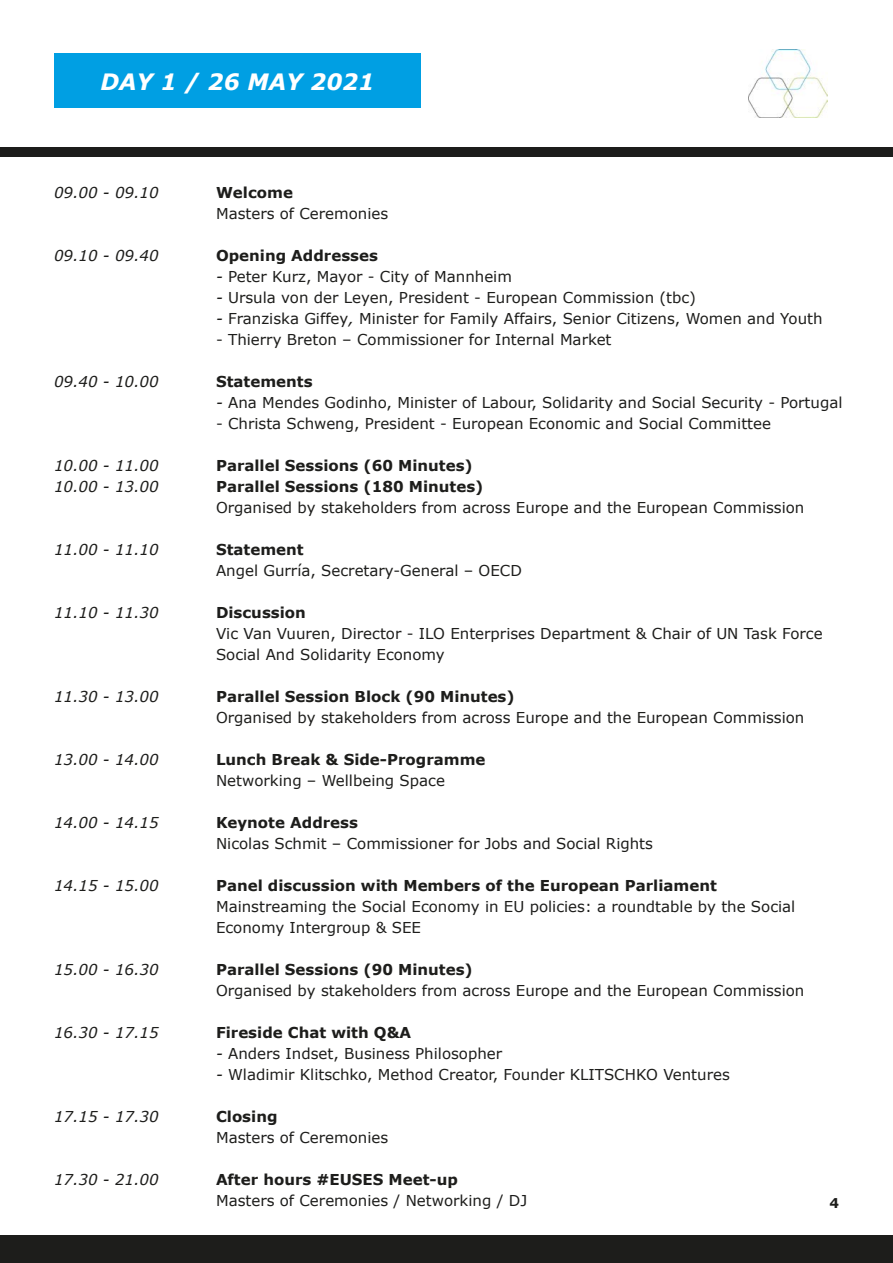
<style>
.page{position:relative;width:893px;height:1263px;background:#fff}
.page>*{position:absolute;margin:0;border:0;box-sizing:border-box;transform-origin:0 0}
.t1{font:italic 700 22.5px "Verdana";color:#fff}
.t2{font:15px/21px "Verdana";color:#1d1d1b}
.t3{font:700 15px "Verdana";color:#1d1d1b}
.t4{font:italic 15px "Verdana";color:#1d1d1b}
.t5{font:700 13.5px "Verdana";color:#1d1d1b}
.s1{font-style:italic}
</style>
<div class="page">
<div style="left:0;top:1235px;width:893px;height:28px;background:#1d1d1b"></div>
<div style="left:0;top:147px;width:893px;height:9px;background:#1d1d1b"></div>
<div style="left:54px;top:53px;width:367px;height:54px;background:#009fe3"></div>
<img style="left:748px;top:50px;width:80px;height:67px">
<h1 class="t1" style="left:100px;top:67px;width:276px">DAY 1 / 26 MAY 2021</h1>
<p class="t4" style="left:54px;top:182px;width:106px">09.00 - 09.10</p>
<p class="t3" style="left:216px;top:182px;width:78px">Welcome</p>
<p class="t2" style="left:216px;top:203px;width:174px">Masters of Ceremonies</p>
<p class="t4" style="left:54px;top:245px;width:106px">09.10 - 09.40</p>
<p class="t3" style="left:216px;top:245px;width:163px">Opening Addresses</p>
<p class="t2" style="left:216px;top:266px;width:297px"><span class="s1">-</span> Peter Kurz, Mayor - City of Mannheim</p>
<p class="t2" style="left:216px;top:287px;width:482px"><span class="s1">-</span> Ursula von der Leyen, President - European Commission (tbc)</p>
<p class="t2" style="left:216px;top:308px;width:608px"><span class="s1">-</span> Franziska Giffey<span class="s1">,</span> Minister for Family Affairs, Senior Citizens, Women and Youth</p>
<p class="t2" style="left:216px;top:329px;width:397px">- Thierry Breton – Commissioner for Internal Market</p>
<p class="t4" style="left:54px;top:371px;width:106px">09.40 - 10.00</p>
<p class="t3" style="left:216px;top:371px;width:98px">Statements</p>
<p class="t2" style="left:216px;top:392px;width:628px"><span class="s1">-</span> Ana Mendes Godinho, Minister of Labour, Solidarity and Social Security - Portugal</p>
<p class="t2" style="left:216px;top:413px;width:556px">- Christa Schweng, President - European Economic and Social Committee</p>
<p class="t4" style="left:54px;top:455px;width:106px">10.00 - 11.00</p>
<p class="t3" style="left:216px;top:455px;width:258px">Parallel Sessions (60 Minutes)</p>
<p class="t4" style="left:54px;top:476px;width:106px">10.00 - 13.00</p>
<p class="t3" style="left:216px;top:476px;width:269px">Parallel Sessions (180 Minutes)</p>
<p class="t2" style="left:216px;top:497px;width:590px">Organised by stakeholders from across Europe and the European Commission</p>
<p class="t4" style="left:54px;top:539px;width:106px">11.00 - 11.10</p>
<p class="t3" style="left:216px;top:539px;width:89px">Statement</p>
<p class="t2" style="left:216px;top:560px;width:307px">Angel Gurría, Secretary-General – OECD</p>
<p class="t4" style="left:54px;top:602px;width:106px">11.10 - 11.30</p>
<p class="t3" style="left:216px;top:602px;width:91px">Discussion</p>
<p class="t2" style="left:216px;top:623px;width:608px">Vic Van Vuuren, Director - ILO Enterprises Department &amp; Chair of UN Task Force<br>Social And Solidarity Economy</p>
<p class="t4" style="left:54px;top:686px;width:106px">11.30 - 13.00</p>
<p class="t3" style="left:216px;top:686px;width:300px">Parallel Session Block (90 Minutes)</p>
<p class="t2" style="left:216px;top:707px;width:590px">Organised by stakeholders from across Europe and the European Commission</p>
<p class="t4" style="left:54px;top:749px;width:106px">13.00 - 14.00</p>
<p class="t3" style="left:216px;top:749px;width:271px">Lunch Break &amp; Side-Programme</p>
<p class="t2" style="left:216px;top:770px;width:230px">Networking – Wellbeing Space</p>
<p class="t4" style="left:54px;top:812px;width:106px">14.00 - 14.15</p>
<p class="t3" style="left:216px;top:812px;width:144px">Keynote Address</p>
<p class="t2" style="left:216px;top:833px;width:438px">Nicolas Schmit – Commissioner for Jobs and Social Rights</p>
<p class="t4" style="left:54px;top:875px;width:106px">14.15 - 15.00</p>
<p class="t3" style="left:216px;top:875px;width:502px">Panel discussion with Members of the European Parliament</p>
<p class="t2" style="left:216px;top:896px;width:581px">Mainstreaming the Social Economy in EU policies: a roundtable by the Social<br>Economy Intergroup &amp; SEE</p>
<p class="t4" style="left:54px;top:959px;width:106px">15.00 - 16.30</p>
<p class="t3" style="left:216px;top:959px;width:258px">Parallel Sessions (90 Minutes)</p>
<p class="t2" style="left:216px;top:980px;width:590px">Organised by stakeholders from across Europe and the European Commission</p>
<p class="t4" style="left:54px;top:1022px;width:106px">16.30 - 17.15</p>
<p class="t3" style="left:216px;top:1022px;width:197px">Fireside Chat with Q&amp;A</p>
<p class="t2" style="left:216px;top:1043px;width:288px"><span class="s1">-</span> Anders Indset, Business Philosopher</p>
<p class="t2" style="left:216px;top:1064px;width:515px"><span class="s1">-</span> Wladimir Klitschko, Method Creator, Founder KLITSCHKO Ventures</p>
<p class="t4" style="left:54px;top:1106px;width:106px">17.15 - 17.30</p>
<p class="t3" style="left:216px;top:1106px;width:63px">Closing</p>
<p class="t2" style="left:216px;top:1127px;width:174px">Masters of Ceremonies</p>
<p class="t4" style="left:54px;top:1169px;width:106px">17.30 - 21.00</p>
<p class="t3" style="left:216px;top:1169px;width:243px">After hours #EUSES Meet-up</p>
<p class="t2" style="left:216px;top:1190px;width:313px">Masters of Ceremonies / Networking / DJ</p>
<p class="t5" style="left:829px;top:1194px;width:11px">4</p>
</div>
